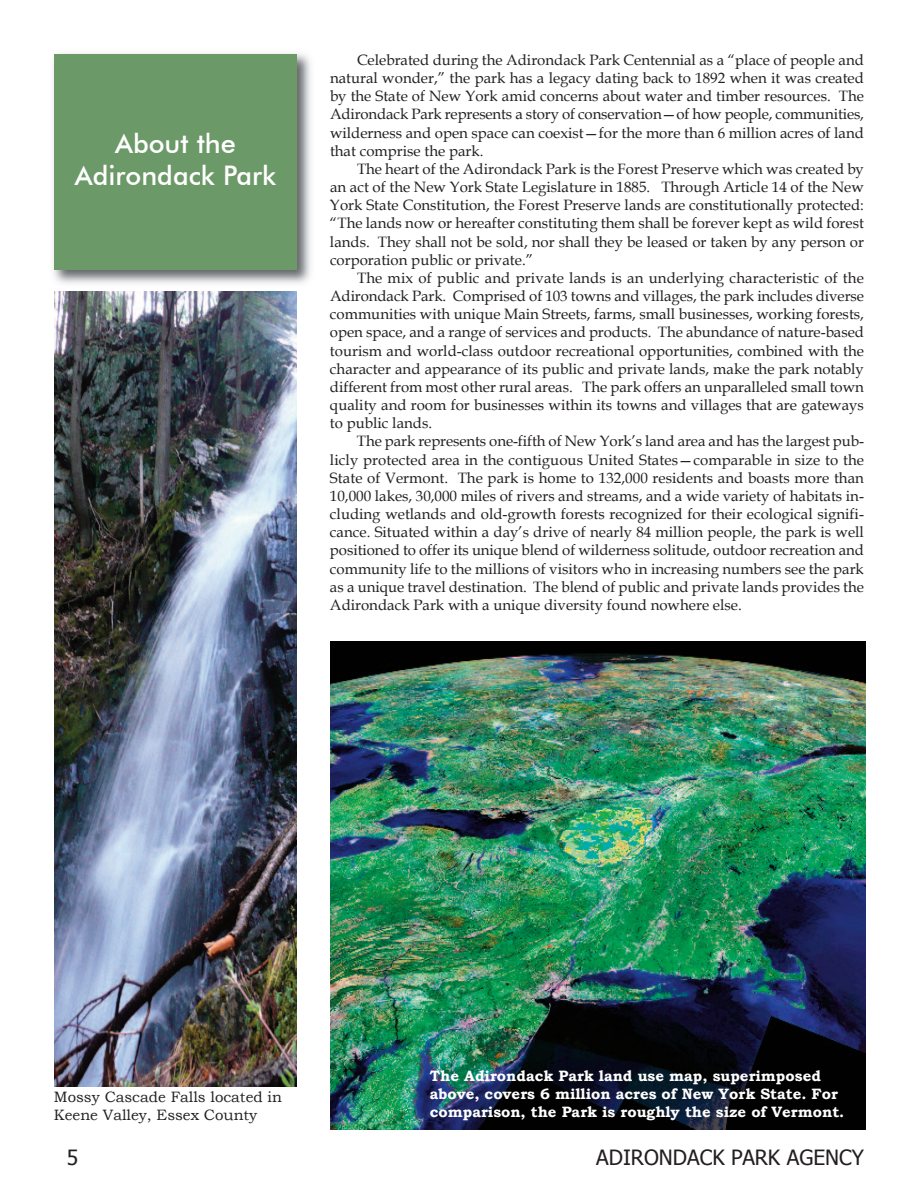
<style>
.page{position:relative;width:918px;height:1188px;background:#fff}
.page>*{position:absolute;margin:0;border:0;box-sizing:border-box;transform-origin:0 0}
.t1{font:500 27px/32.4px "Futura BT";color:#fff;text-align:center}
.t2{font:21px "Tahoma";color:#231f20}
.t3{font:15px/18.1px "Book Antiqua";color:#231f20;text-align:justify}
.t4{font:700 15px/18px "Bookman Old Style";color:#fff}
.t5{font:15px/18px "Bookman Old Style";color:#231f20}
</style>
<div class="page">
<img style="left:53px;top:53px;width:258px;height:231px">
<div style="left:54px;top:54px;width:243px;height:216px;background:#6c9968"></div>
<img style="left:330px;top:641px;width:536px;height:489px">
<img style="left:54px;top:292px;width:243px;height:794px">
<h1 class="t1" style="left:75px;top:127px;width:203px">About the<br>Adirondack Park</h1>
<p class="t3" style="left:330px;top:51px;width:536px;text-indent:27px">Celebrated during the adirondack Park Centennial as a “place of people and natural wonder,” the park has a legacy dating back to 1892 when it was created by the state of new York amid concerns about water and timber resources. the adirondack Park represents a story of conservation—of how people, communities, wilderness and open space can coexist—for the more than 6 million acres of land that comprise the park.</p>
<p class="t3" style="left:330px;top:160px;width:536px;text-indent:27px">the heart of the adirondack Park is the Forest Preserve which was created by an act of the new York state Legislature in 1885. through article 14 of the new York state Constitution, the Forest Preserve lands are constitutionally protected: “the lands now or hereafter constituting them shall be forever kept as wild forest lands. they shall not be sold, nor shall they be leased or taken by any person or corporation public or private.”</p>
<p class="t3" style="left:330px;top:269px;width:536px;text-indent:27px">the mix of public and private lands is an underlying characteristic of the adirondack Park. Comprised of 103 towns and villages, the park includes diverse communities with unique Main streets, farms, small businesses, working forests, open space, and a range of services and products. the abundance of nature-based tourism and world-class outdoor recreational opportunities, combined with the character and appearance of its public and private lands, make the park notably different from most other rural areas. the park offers an unparalleled small town quality and room for businesses within its towns and villages that are gateways to public lands.</p>
<p class="t3" style="left:330px;top:433px;width:536px;text-indent:27px">the park represents one-fifth of new York’s land area and has the largest pub&shy;licly protected area in the contiguous United states—comparable in size to the state of vermont. the park is home to 132,000 residents and boasts more than 10,000 lakes, 30,000 miles of rivers and streams, and a wide variety of habitats in&shy;cluding wetlands and old-growth forests recognized for their ecological signifi&shy;cance. situated within a day’s drive of nearly 84 million people, the park is well positioned to offer its unique blend of wilderness solitude, outdoor recreation and community life to the millions of visitors who in increasing numbers see the park as a unique travel destination. the blend of public and private lands provides the adirondack Park with a unique diversity found nowhere else.</p>
<p class="t4" style="left:430px;top:1067px;width:416px">The Adirondack Park land use map, superimposed above, covers 6 million acres of New York State. For comparison, the Park is roughly the size of Vermont.</p>
<p class="t5" style="left:54px;top:1087px;width:229px">Mossy Cascade Falls located in<br>Keene Valley, Essex County</p>
<h2 class="t2" style="left:67px;top:1144px;width:13px">5</h2>
<h2 class="t2" style="left:596px;top:1144px;width:269px">ADIRONDACK PARK AGENCY</h2>
</div>
